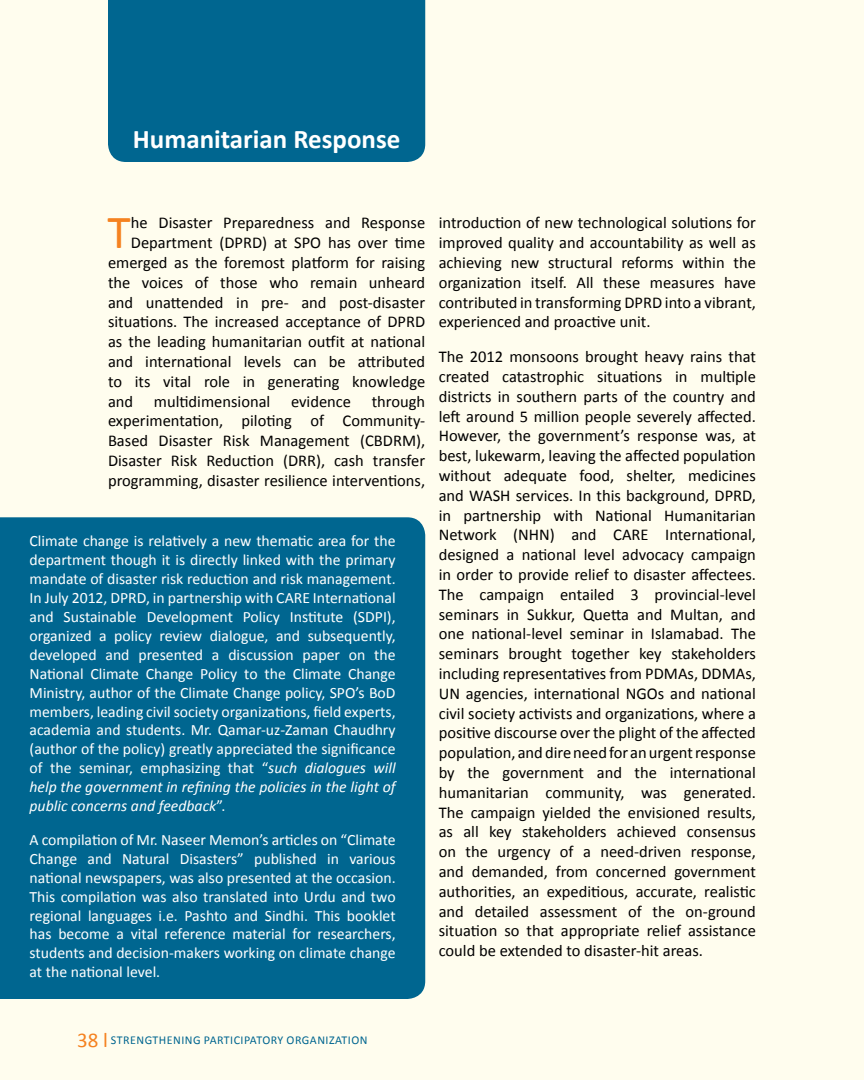
<style>
.page{position:relative;width:864px;height:1080px;background:#fffdee}
.page>*{position:absolute;margin:0;border:0;box-sizing:border-box;transform-origin:0 0}
.t1{font:47.7px "Calibri";color:#f58220}
.t2{font:700 27px "Calibri";color:#fff}
.t3{font:16.5px/19.8px "Calibri";color:#000;text-align:justify}
.t4{font:15.75px/18.9px "Calibri";color:#fff;text-align:justify}
.t5{font:12px "Calibri";letter-spacing:.04em;color:#006690}
.s1{font-style:italic}
.s2{font-size:21px;color:#f58220}
</style>
<div class="page">
<div style="left:108px;top:0;width:317px;height:162px;background:#006690"></div>
<div style="left:0;top:517px;width:425px;height:482px;background:#006690"></div>
<h2 class="t2" style="left:133px;top:122px;width:269px">Humanitarian Response</h2>
<h1 class="t1" style="left:108px;top:202px;width:25px">T</h1>
<p class="t3" style="left:131px;top:213px;width:296px">he Disaster Preparedness and Response</p>
<p class="t3" style="left:131px;top:233px;width:296px">Department (DPRD) at SPO has over time</p>
<p class="t3" style="left:108px;top:253px;width:319px">emerged as the foremost platform for raising</p>
<p class="t3" style="left:108px;top:272px;width:319px">the voices of those who remain unheard</p>
<p class="t3" style="left:108px;top:292px;width:319px">and unattended in pre- and post-disaster</p>
<p class="t3" style="left:108px;top:312px;width:319px">situations. The increased acceptance of DPRD</p>
<p class="t3" style="left:108px;top:332px;width:319px">as the leading humanitarian outfit at national</p>
<p class="t3" style="left:108px;top:352px;width:319px">and international levels can be attributed</p>
<p class="t3" style="left:108px;top:371px;width:319px">to its vital role in generating knowledge</p>
<p class="t3" style="left:108px;top:391px;width:164px">and multidimensional</p>
<p class="t3" style="left:108px;top:391px;width:319px;text-indent:183px">evidence through experimentation, piloting of Community-Based Disaster Risk Management (CBDRM), Disaster Risk Reduction (DRR), cash transfer programming, disaster resilience interventions,</p>
<p class="t4" style="left:30px;top:532px;width:368px">Climate change is relatively a new thematic area for the department though it is directly linked with the primary mandate of disaster risk reduction and risk management.<br>In July 2012, DPRD, in partnership with CARE International and Sustainable Development Policy Institute (SDPI), organized a policy review dialogue, and subsequently, developed and presented a discussion paper on the National Climate Change Policy to the Climate Change Ministry, author of the Climate Change policy, SPO’s BoD members, leading civil society organizations, field experts, academia and students. Mr. Qamar-uz-Zaman Chaudhry (author of the policy) greatly appreciated the significance of the seminar, emphasizing that “<span class="s1">such dialogues will help the government in refining the policies in the light of public concerns and feedback</span>”.</p>
<p class="t4" style="left:30px;top:830px;width:368px">A compilation of Mr. Naseer Memon’s articles on “Climate Change and Natural Disasters” published in various national newspapers, was also presented at the occasion.<br>This compilation was also translated into Urdu and two regional languages i.e. Pashto and Sindhi. This booklet has become a vital reference material for researchers, students and decision-makers working on climate change at the national level.</p>
<p class="t3" style="left:439px;top:213px;width:319px">introduction of new technological solutions for improved quality and accountability as well as achieving new structural reforms within the organization itself. All these measures have contributed in transforming DPRD into a vibrant, experienced and proactive unit.</p>
<p class="t3" style="left:439px;top:347px;width:319px">The 2012 monsoons brought heavy rains that created catastrophic situations in multiple districts in southern parts of the country and left around 5 million people severely affected.<br>However, the government’s response was, at best, lukewarm, leaving the affected population without adequate food, shelter, medicines and WASH services. In this background, DPRD, in partnership with National Humanitarian Network (NHN) and CARE International, designed a national level advocacy campaign in order to provide relief to disaster affectees.<br>The campaign entailed 3 provincial-level seminars in Sukkur, Quetta and Multan, and one national-level seminar in Islamabad. The seminars brought together key stakeholders including representatives from PDMAs, DDMAs, UN agencies, international NGOs and national civil society activists and organizations, where a positive discourse over the plight of the affected population, and dire need for an urgent response by the government and the international humanitarian community, was generated.<br>The campaign yielded the envisioned results, as all key stakeholders achieved consensus on the urgency of a need-driven response, and demanded, from concerned government authorities, an expeditious, accurate, realistic and detailed assessment of the on-ground situation so that appropriate relief assistance could be extended to disaster-hit areas.</p>
<p class="t5" style="left:77px;top:1032px;width:292px"><span class="s2">38 l</span> strengthening Participatory Organization</p>
</div>
